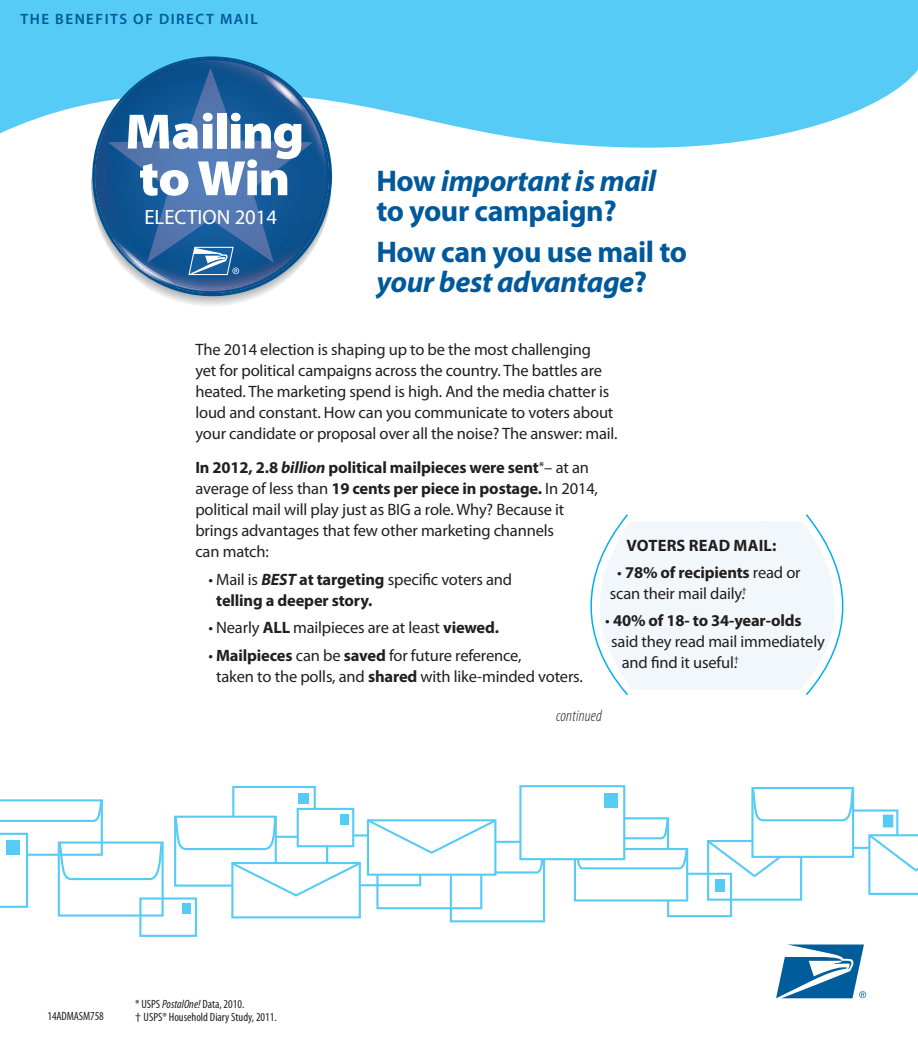
<style>
.page{position:relative;width:918px;height:1053px;background:#fff}
.page>*{position:absolute;margin:0;border:0;box-sizing:border-box;transform-origin:0 0}
.t1{font:700 30px/30px "Myriad Pro";letter-spacing:-.015em;color:#00599a}
.t2{font:20.7px "Myriad Pro";color:#fff}
.t3{font:16.5px/21px "Myriad Pro";letter-spacing:-.01em;color:#231f20}
.t4{font:700 16.5px/21px "Myriad Pro";letter-spacing:-.01em;color:#231f20}
.t5{font:700 16.5px "Myriad Pro";letter-spacing:.01em;color:#231f20}
.t6{font:italic 300 condensed 16.5px "Myriad Pro";letter-spacing:.01em;color:#231f20}
.t7{font:600 15px "Myriad Pro";letter-spacing:.1em;color:#00599a}
.t8{font:condensed 12px/13.5px "Myriad Pro";color:#231f20}
.s1{font-style:italic}
.s2{font-weight:700}
.s3{font-weight:700;font-style:italic}
.s4{font-size:13.5px}
.s5{font-weight:400}
.s6{font-stretch:normal}
</style>
<div class="page">
<div style="left:630px;top:521px;width:174px;height:168px;background:#f1f7fa"></div>
<svg style="left:804px;top:514px;width:40px;height:182px"></svg>
<svg style="left:590px;top:514px;width:40px;height:181px"></svg>
<div style="left:232px;top:786px;width:84px;height:52px;border:2px solid #56cbf5"></div>
<div style="left:298px;top:793px;width:11px;height:10px;background:#56cbf5"></div>
<div style="left:297px;top:808px;width:57px;height:39px;background:#fff;border:2px solid #56cbf5"></div>
<div style="left:139px;top:897px;width:58px;height:40px;border:2px solid #56cbf5"></div>
<div style="left:183px;top:904px;width:8px;height:10px;background:#56cbf5"></div>
<div style="left:58px;top:842px;width:106px;height:75px;border:2px solid #56cbf5"></div>
<svg style="left:0;top:799px;width:164px;height:109px"></svg>
<div style="left:231px;top:862px;width:130px;height:56px;background:#fff;border:2px solid #56cbf5"></div>
<div style="left:376px;top:834px;width:106px;height:75px;border:2px solid #56cbf5"></div>
<div style="left:450px;top:841px;width:95px;height:81px;border:2px solid #56cbf5"></div>
<svg style="left:173px;top:814px;width:373px;height:84px"></svg>
<svg style="left:625px;top:816px;width:45px;height:24px"></svg>
<div style="left:667px;top:873px;width:65px;height:44px;border:2px solid #56cbf5"></div>
<div style="left:716px;top:880px;width:9px;height:12px;background:#56cbf5"></div>
<div style="left:707px;top:840px;width:95px;height:61px;border:2px solid #56cbf5"></div>
<svg style="left:705px;top:840px;width:98px;height:39px"></svg>
<div style="left:841px;top:809px;width:57px;height:40px;border:2px solid #56cbf5"></div>
<div style="left:883px;top:815px;width:10px;height:12px;background:#56cbf5"></div>
<div style="left:574px;top:848px;width:114px;height:54px;background:#fff;border:2px solid #56cbf5"></div>
<svg style="left:573px;top:846px;width:116px;height:24px"></svg>
<div style="left:751px;top:787px;width:103px;height:71px;background:#fff;border:2px solid #56cbf5"></div>
<svg style="left:751px;top:786px;width:104px;height:36px"></svg>
<svg style="left:867px;top:832px;width:51px;height:63px"></svg>
<div style="left:519px;top:785px;width:106px;height:75px;background:#fff;border:2px solid #56cbf5"></div>
<div style="left:604px;top:793px;width:13px;height:14px;background:#56cbf5"></div>
<svg style="left:776px;top:944px;width:90px;height:55px"></svg>
<svg style="left:0;top:0;width:918px;height:148px;background:#6bd1f6"></svg>
<svg style="left:188px;top:56px;width:24px;height:4px"></svg>
<img style="left:98px;top:60px;width:228px;height:53px">
<img style="left:108px;top:68px;width:205px;height:45px">
<img style="left:263px;top:74px;width:42px;height:39px">
<svg style="left:91px;top:113px;width:240px;height:193px"></svg>
<p class="t7" style="left:21px;top:10px;width:239px">THE BENEFITS OF DIRECT MAIL</p>
<p class="t2" style="left:144px;top:205px;width:134px">ELECTION 2014</p>
<p class="t1" style="left:376px;top:166px;width:281px">How <span class="s1">important is mail </span>to your campaign?</p>
<p class="t1" style="left:376px;top:237px;width:312px">How can you use mail to <span class="s1">your best advantage</span>?</p>
<p class="t3" style="left:195px;top:340px;width:424px">The 2014 election is shaping up to be the most challenging<br>yet for political campaigns across the country. The battles are heated. The marketing spend is high. And the media chatter is loud and constant. How can you communicate to voters about your candidate or proposal over all the noise? The answer: mail.</p>
<p class="t3" style="left:195px;top:457px;width:404px"><span class="s2">In 2012, 2.8</span> <span class="s3">billion</span> <span class="s2">political mailpieces were sent</span><span class="s4">*</span>– at an average of less than <span class="s2">19 cents per piece in postage.</span> In 2014, political mail will play just as BIG a role. Why? Because it brings advantages that few other marketing channels<br>can match:</p>
<p class="t4" style="left:216px;top:569px;width:297px;text-indent:-8px"><span class="s5">• Mail is</span> <span class="s1">BEST</span> at targeting <span class="s5">specific voters and </span>telling a deeper story.</p>
<p class="t3" style="left:208px;top:617px;width:292px">• Nearly <span class="s2">ALL</span> mailpieces are at least <span class="s2">viewed.</span></p>
<p class="t3" style="left:216px;top:645px;width:368px;text-indent:-8px">• <span class="s2">Mailpieces</span> can be <span class="s2">saved</span> for future reference,<br>taken to the polls, and <span class="s2">shared</span> with like-minded voters.</p>
<p class="t5" style="left:626px;top:536px;width:151px">VOTERS READ MAIL:</p>
<p class="t3" style="left:610px;top:562px;width:192px;text-indent:8px">• <span class="s2">78% of recipients</span> read or scan their mail daily.<sup>†</sup></p>
<p class="t4" style="left:605px;top:611px;width:198px"><span class="s5">•</span> 40% of 18- to 34-year-olds</p>
<p class="t3" style="left:611px;top:632px;width:215px">said they read mail immediately</p>
<p class="t3" style="left:622px;top:653px;width:119px">and find it useful.<sup>†</sup></p>
<p class="t8" style="left:48px;top:1010px;width:58px">14ADMASM758</p>
<p class="t8" style="left:135px;top:997px;width:143px">* USPS <span class="s1">PostalOne!</span> Data, 2010.<br><span class="s6">†</span> USPS® Household Diary Study, 2011.</p>
<p class="t6" style="left:556px;top:707px;width:47px">continued</p>
</div>
